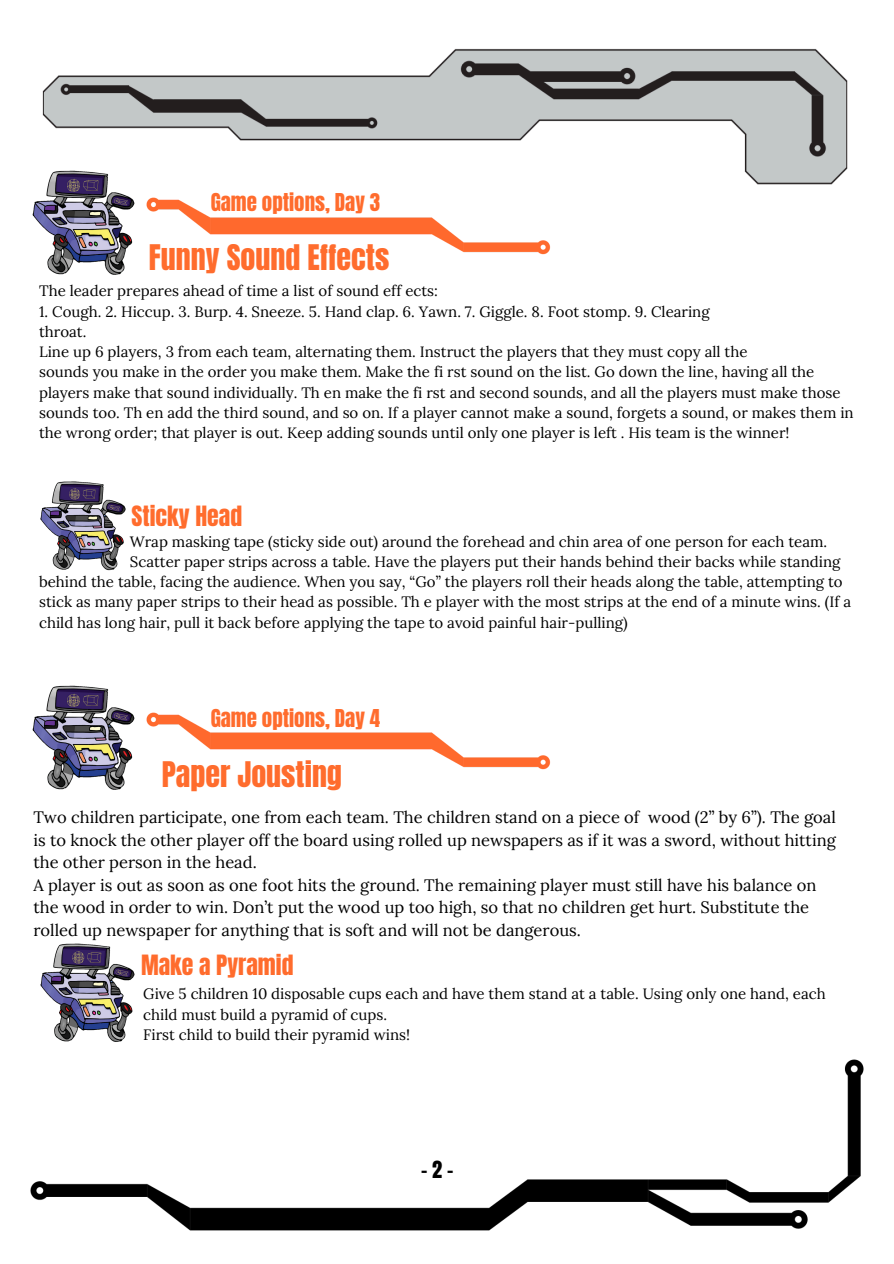
<style>
.page{position:relative;width:894px;height:1264px;background:#fff}
.page>*{position:absolute;margin:0;border:0;box-sizing:border-box;transform-origin:0 0}
.t1{font:30px "Anton";color:#ff6c2d}
.t2{font:23.7px "Anton";color:#ff6c2d}
.t3{font:20.85px "Anton";color:#ff6c2d}
.t4{font:20.25px "Anton";color:#000}
.t5{font:16.5px/22.5px "Lora";color:#000}
.t6{font:15px/20.2px "Lora";color:#000}
</style>
<div class="page">
<img style="left:30px;top:1059px;width:834px;height:172px">
<img style="left:42px;top:48px;width:806px;height:137px">
<img style="left:146px;top:197px;width:405px;height:58px">
<img style="left:146px;top:712px;width:405px;height:58px">
<img style="left:32px;top:169px;width:103px;height:106px">
<img style="left:32px;top:685px;width:103px;height:105px">
<img style="left:40px;top:481px;width:86px;height:90px">
<img style="left:40px;top:943px;width:95px;height:99px">
<p class="t3" style="left:211px;top:187px;width:171px">Game options, Day 3</p>
<p class="t1" style="left:149px;top:236px;width:242px">Funny Sound Effects</p>
<p class="t6" style="left:39px;top:281px;width:400px">The leader prepares ahead of time a list of sound eff ects:</p>
<p class="t6" style="left:39px;top:301px;width:672px">1. Cough. 2. Hiccup. 3. Burp. 4. Sneeze. 5. Hand clap. 6. Yawn. 7. Giggle. 8. Foot stomp. 9. Clearing</p>
<p class="t6" style="left:39px;top:321px;width:49px">throat.</p>
<p class="t6" style="left:39px;top:341px;width:709px">Line up 6 players, 3 from each team, alternating them. Instruct the players that they must copy all the</p>
<p class="t6" style="left:39px;top:362px;width:815px">sounds you make in the order you make them. Make the fi rst sound on the list. Go down the line, having all the players make that sound individually. Th en make the fi rst and second sounds, and all the players must make those sounds too. Th en add the third sound, and so on. If a player cannot make a sound, forgets a sound, or makes them in the wrong order; that player is out. Keep adding sounds until only one player is left . His team is the winner!</p>
<p class="t2" style="left:132px;top:499px;width:112px">Sticky Head</p>
<h1 class="t6" style="left:130px;top:531px;width:698px">Wrap masking tape (sticky side out) around the forehead and chin area of one person for each team.</h1>
<p class="t6" style="left:39px;top:551px;width:813px;text-indent:91px">Scatter paper strips across a table. Have the players put their hands behind their backs while standing behind the table, facing the audience. When you say, “Go” the players roll their heads along the table, attempting to stick as many paper strips to their head as possible. Th e player with the most strips at the end of a minute wins. (If a child has long hair, pull it back before applying the tape to avoid painful hair-pulling)</p>
<p class="t3" style="left:211px;top:703px;width:171px">Game options, Day 4</p>
<h2 class="t1" style="left:162px;top:752px;width:182px">Paper Jousting</h2>
<p class="t5" style="left:33px;top:805px;width:803px">Two children participate, one from each team. The children stand on a piece of wood (2” by 6”). The goal is to knock the other player off the board using rolled up newspapers as if it was a sword, without hitting</p>
<p class="t5" style="left:33px;top:850px;width:784px">the other person in the head.<br>A player is out as soon as one foot hits the ground. The remaining player must still have his balance on the wood in order to win. Don’t put the wood up too high, so that no children get hurt. Substitute the rolled up newspaper for anything that is soft and will not be dangerous.</p>
<h3 class="t2" style="left:141px;top:947px;width:154px">Make a Pyramid</h3>
<p class="t6" style="left:143px;top:983px;width:683px">Give 5 children 10 disposable cups each and have them stand at a table. Using only one hand, each child must build a pyramid of cups.</p>
<p class="t6" style="left:143px;top:1024px;width:268px">First child to build their pyramid wins!</p>
<p class="t4" style="left:421px;top:1155px;width:34px">-2-</p>
</div>
